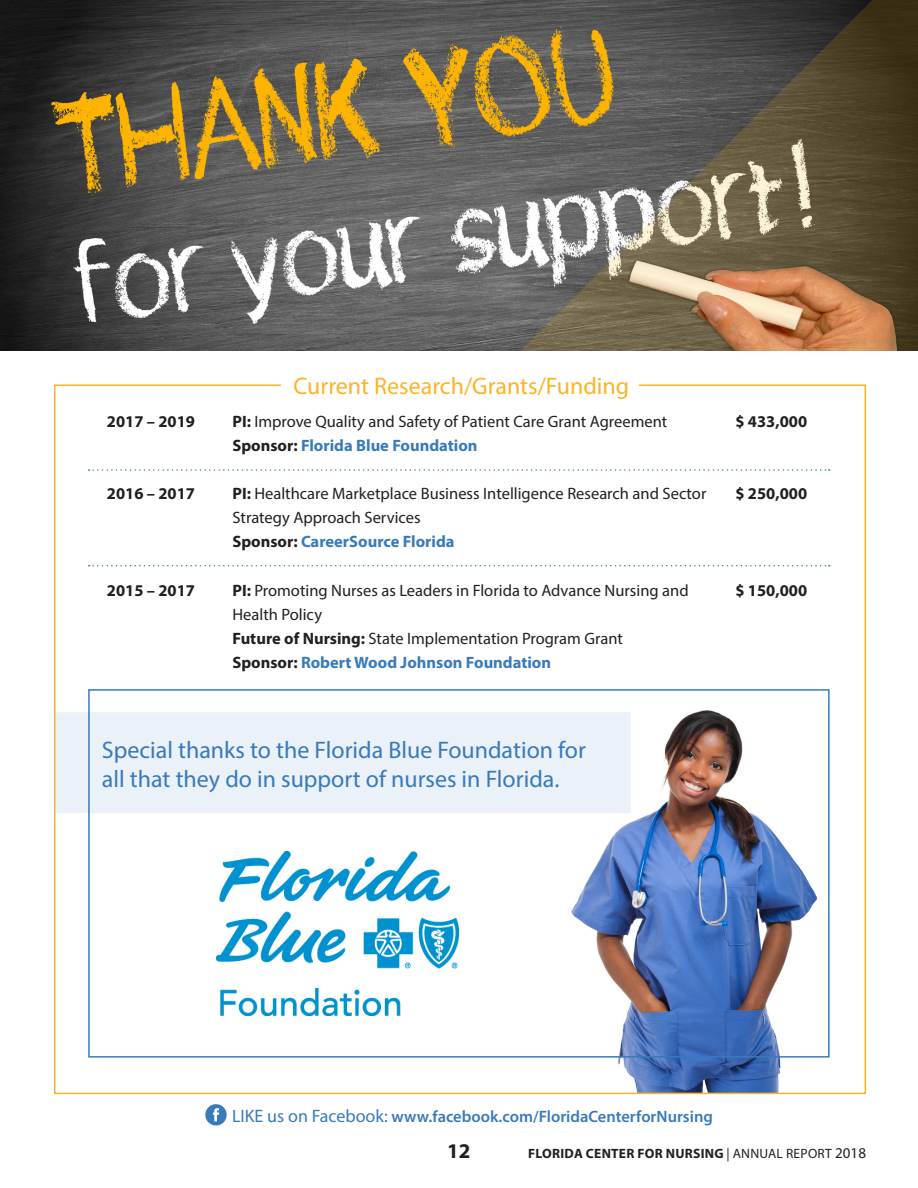
<style>
.page{position:relative;width:918px;height:1188px;background:#fff}
.page>*{position:absolute;margin:0;border:0;box-sizing:border-box;transform-origin:0 0}
.t1{font:24px/28.8px "Myriad Pro";color:#397abc}
.t2{font:24px "Myriad Pro";color:#fcb329}
.t3{font:700 21px "Myriad Pro";color:#231f20}
.t4{font:16.5px "Myriad Pro";color:#231f20}
.t5{font:700 16.5px "Myriad Pro";color:#397abc}
.t6{font:600 16.5px "Myriad Pro";color:#397abc}
.t7{font:700 16.5px "Myriad Pro";color:#231f20}
.t8{font:700 13.5px "Myriad Pro";letter-spacing:.02em;color:#231f20}
.s1{font-weight:700}
.s2{color:#231f20}
.s3{font-weight:400;font-size:18px}
.s4{font-weight:400}
.s5{font-weight:400;font-size:15px}
</style>
<div class="page">
<img style="left:1px;top:0;width:519px;height:351px">
<svg style="left:520px;top:0;width:398px;height:351px;background:#736652"></svg>
<img style="left:617px;top:1058px;width:164px;height:33px">
<div style="left:57px;top:712px;width:30px;height:101px;background:#ebf1f8"></div>
<svg style="left:87px;top:689px;width:743px;height:369px"></svg>
<img style="left:216px;top:851px;width:243px;height:164px">
<svg style="left:89px;top:469px;width:741px;height:2px"></svg>
<svg style="left:89px;top:565px;width:741px;height:1px"></svg>
<svg style="left:205px;top:1104px;width:22px;height:22px"></svg>
<p class="t2" style="left:294px;top:371px;width:337px">Current Research/Grants/Funding</p>
<p class="t7" style="left:107px;top:411px;width:90px">2017 – 2019</p>
<p class="t7" style="left:735px;top:411px;width:73px">$ 433,000</p>
<p class="t4" style="left:232px;top:412px;width:436px"><span class="s1">PI:</span> Improve Quality and Safety of Patient Care Grant Agreement</p>
<p class="t5" style="left:232px;top:435px;width:247px"><span class="s2">Sponsor:</span> Florida Blue Foundation</p>
<p class="t7" style="left:107px;top:482px;width:90px">2016 – 2017</p>
<p class="t7" style="left:735px;top:482px;width:73px">$ 250,000</p>
<p class="t4" style="left:232px;top:483px;width:475px"><span class="s1">PI:</span> Healthcare Marketplace Business Intelligence Research and Sector</p>
<p class="t4" style="left:232px;top:507px;width:190px">Strategy Approach Services</p>
<p class="t5" style="left:232px;top:530px;width:224px"><span class="s2">Sponsor:</span> CareerSource Florida</p>
<p class="t7" style="left:107px;top:579px;width:90px">2015 – 2017</p>
<p class="t7" style="left:735px;top:579px;width:73px">$ 150,000</p>
<p class="t4" style="left:232px;top:580px;width:458px"><span class="s1">PI:</span> Promoting Nurses as Leaders in Florida to Advance Nursing and</p>
<p class="t4" style="left:232px;top:604px;width:91px">Health Policy</p>
<p class="t4" style="left:232px;top:628px;width:392px"><span class="s1">Future of Nursing:</span> State Implementation Program Grant</p>
<p class="t5" style="left:232px;top:651px;width:320px"><span class="s2">Sponsor:</span> Robert Wood Johnson Foundation</p>
<p class="t1" style="left:102px;top:735px;width:486px">Special thanks to the Florida Blue Foundation for all that they do in support of nurses in Florida.</p>
<p class="t6" style="left:232px;top:1106px;width:482px"><span class="s3">LIKE us on Facebook:</span> www.facebook.com/FloridaCenterforNursing</p>
<p class="t3" style="left:447px;top:1138px;width:25px">12</p>
<p class="t8" style="left:528px;top:1145px;width:339px">FLORIDA CENTER FOR NURSING <span class="s4">| ANNUAL REPORT</span> <span class="s5">2018</span></p>
</div>
